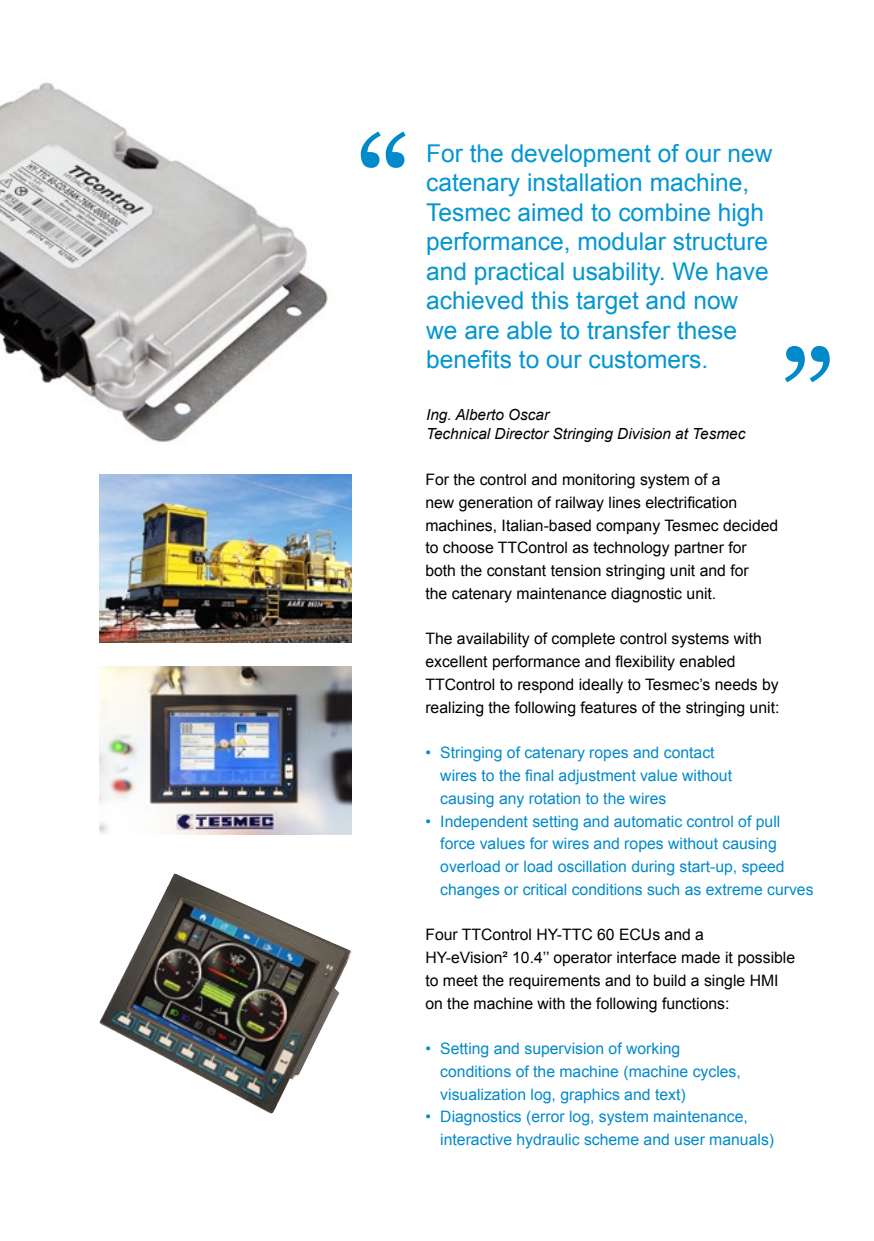
<style>
.page{position:relative;width:874px;height:1241px;background:#fff}
.page>*{position:absolute;margin:0;border:0;box-sizing:border-box;transform-origin:0 0}
.t1{font:137.9px "Georgia";color:#008acb}
.t2{font:24.5px/29.4px "Arial";color:#0496d2}
.t3{font:15.75px/22.8px "Arial";color:#000}
.t4{font:15.75px/22.8px "Arial";color:#008acb}
.t5{font:italic 15.4px/18.4px "Arial";color:#000}
</style>
<div class="page">
<img style="left:0;top:82px;width:352px;height:394px">
<img style="left:99px;top:873px;width:253px;height:240px">
<img style="left:99px;top:666px;width:252px;height:168px">
<img style="left:99px;top:474px;width:252px;height:168px">
<h1 class="t1" style="left:355px;top:103px;width:58px">“</h1>
<p class="t2" style="left:426px;top:139px;width:347px">For the development of our new catenary installation machine,<br>Tesmec aimed to combine high performance, modular structure and practical usability. We have achieved this target and now we are able to transfer these benefits to our customers.</p>
<p class="t5" style="left:426px;top:405px;width:320px">Ing. Alberto Oscar<br>Technical Director Stringing Division at Tesmec</p>
<h1 class="t1" style="left:778px;top:318px;width:58px">”</h1>
<p class="t3" style="left:425px;top:468px;width:354px">For the control and monitoring system of a<br>new generation of railway lines electrification machines, Italian-based company Tesmec decided to choose TTControl as technology partner for both the constant tension stringing unit and for<br>the catenary maintenance diagnostic unit.</p>
<p class="t3" style="left:425px;top:627px;width:355px">The availability of complete control systems with excellent performance and flexibility enabled TTControl to respond ideally to Tesmec’s needs by realizing the following features of the stringing unit:</p>
<p class="t4" style="left:440px;top:741px;width:293px;text-indent:-15px">• Stringing of catenary ropes and contact wires to the final adjustment value without causing any rotation to the wires</p>
<p class="t4" style="left:440px;top:809px;width:374px;text-indent:-15px">• Independent setting and automatic control of pull force values for wires and ropes without causing overload or load oscillation during start-up, speed changes or critical conditions such as extreme curves</p>
<p class="t3" style="left:425px;top:923px;width:371px">Four TTControl HY-TTC 60 ECUs and a<br>HY-eVision² 10.4’’ operator interface made it possible to meet the requirements and to build a single HMI on the machine with the following functions:</p>
<p class="t4" style="left:440px;top:1037px;width:302px;text-indent:-15px">• Setting and supervision of working conditions of the machine (machine cycles, visualization log, graphics and text)</p>
<p class="t4" style="left:440px;top:1105px;width:335px;text-indent:-15px">• Diagnostics (error log, system maintenance, interactive hydraulic scheme and user manuals)</p>
</div>
